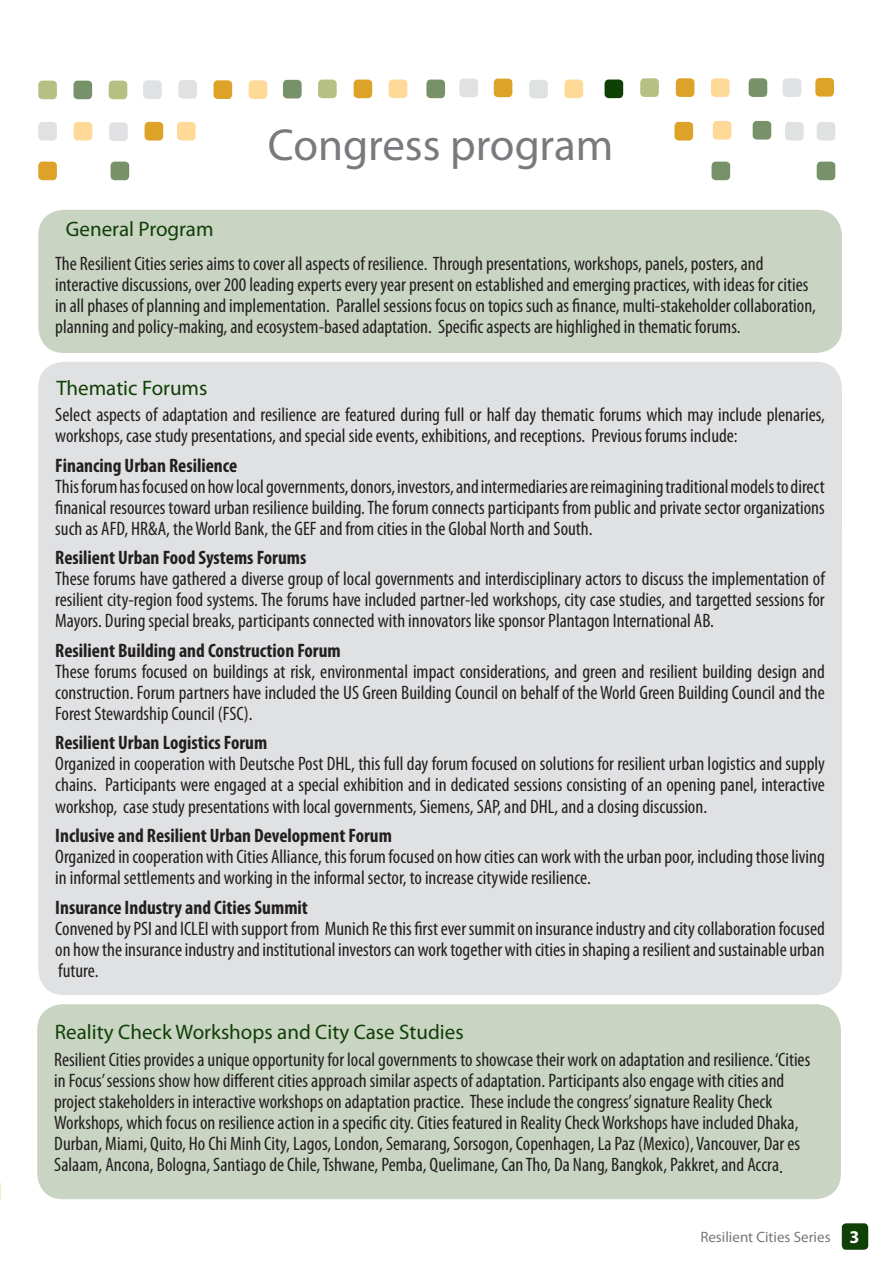
<style>
.page{position:relative;width:893px;height:1263px;background:#fff}
.page>*{position:absolute;margin:0;border:0;box-sizing:border-box;transform-origin:0 0}
.t1{font:45px "Myriad Pro";color:#787a7d}
.t2{font:21px "Myriad Pro";color:#0f4005}
.t3{font:condensed 19.5px/21px "Myriad Pro";color:#231f20;text-align:justify}
.t4{font:700 condensed 19.5px "Myriad Pro";color:#231f20}
.t5{font:15px "Myriad Pro";color:#76787b}
.s1{font-weight:700;font-size:18px;color:#fff}
</style>
<div class="page">
<div style="left:842px;top:1223px;width:26px;height:27px;background:#0f4005;border-radius:4px"></div>
<div style="left:38px;top:81px;width:19px;height:18px;background:#b6c082;border-radius:4px"></div>
<div style="left:38px;top:162px;width:19px;height:18px;background:#dca328;border-radius:4px"></div>
<div style="left:38px;top:122px;width:19px;height:18px;background:#e0e1e3;border-radius:4px"></div>
<div style="left:74px;top:81px;width:18px;height:18px;background:#779268;border-radius:4px"></div>
<div style="left:143px;top:80px;width:19px;height:19px;background:#e0e1e3;border-radius:4px"></div>
<div style="left:178px;top:80px;width:19px;height:19px;background:#e0e1e3;border-radius:4px"></div>
<div style="left:214px;top:80px;width:18px;height:19px;background:#dca328;border-radius:4px"></div>
<div style="left:249px;top:80px;width:18px;height:19px;background:#fed997;border-radius:4px"></div>
<div style="left:74px;top:122px;width:18px;height:19px;background:#fed997;border-radius:4px"></div>
<div style="left:109px;top:81px;width:18px;height:18px;background:#b6c082;border-radius:4px"></div>
<div style="left:283px;top:80px;width:19px;height:18px;background:#779268;border-radius:4px"></div>
<div style="left:318px;top:80px;width:19px;height:18px;background:#b6c082;border-radius:4px"></div>
<div style="left:354px;top:80px;width:18px;height:18px;background:#dca328;border-radius:4px"></div>
<div style="left:389px;top:80px;width:18px;height:18px;background:#fed997;border-radius:4px"></div>
<div style="left:426px;top:80px;width:19px;height:18px;background:#779268;border-radius:4px"></div>
<div style="left:459px;top:79px;width:19px;height:18px;background:#e0e1e3;border-radius:4px"></div>
<div style="left:494px;top:79px;width:18px;height:18px;background:#dca328;border-radius:4px"></div>
<div style="left:529px;top:80px;width:19px;height:18px;background:#e0e1e3;border-radius:4px"></div>
<div style="left:564px;top:80px;width:19px;height:18px;background:#fed997;border-radius:4px"></div>
<div style="left:605px;top:80px;width:18px;height:18px;background:#0f4005;border-radius:4px"></div>
<div style="left:111px;top:162px;width:18px;height:18px;background:#779268;border-radius:4px"></div>
<div style="left:640px;top:78px;width:19px;height:19px;background:#b6c082;border-radius:4px"></div>
<div style="left:676px;top:78px;width:18px;height:19px;background:#dca328;border-radius:4px"></div>
<div style="left:711px;top:78px;width:19px;height:19px;background:#fed997;border-radius:4px"></div>
<div style="left:749px;top:78px;width:18px;height:19px;background:#779268;border-radius:4px"></div>
<div style="left:783px;top:78px;width:18px;height:19px;background:#e0e1e3;border-radius:4px"></div>
<div style="left:109px;top:122px;width:19px;height:19px;background:#e0e1e3;border-radius:4px"></div>
<div style="left:145px;top:122px;width:18px;height:18px;background:#dca328;border-radius:4px"></div>
<div style="left:177px;top:122px;width:19px;height:18px;background:#fed997;border-radius:4px"></div>
<div style="left:674px;top:122px;width:19px;height:18px;background:#dca328;border-radius:4px"></div>
<div style="left:713px;top:121px;width:18px;height:19px;background:#fed997;border-radius:4px"></div>
<div style="left:753px;top:121px;width:18px;height:19px;background:#779268;border-radius:4px"></div>
<div style="left:785px;top:122px;width:19px;height:18px;background:#e0e1e3;border-radius:4px"></div>
<div style="left:711px;top:162px;width:19px;height:18px;background:#779268;border-radius:4px"></div>
<div style="left:815px;top:78px;width:19px;height:19px;background:#dca328;border-radius:4px"></div>
<div style="left:817px;top:162px;width:18px;height:18px;background:#779268;border-radius:4px"></div>
<div style="left:817px;top:122px;width:18px;height:19px;background:#e0e1e3;border-radius:4px"></div>
<svg style="left:0;top:1183px;width:1px;height:17px"></svg>
<div style="left:38px;top:210px;width:804px;height:143px;background:#c9d4c3;border-radius:26px"></div>
<div style="left:38px;top:362px;width:804px;height:633px;background:#e0e1e3;border-radius:26px"></div>
<div style="left:37px;top:1004px;width:804px;height:195px;background:#c9d4c3;border-radius:26px"></div>
<p class="t2" style="left:66px;top:216px;width:149px">General Program</p>
<h1 class="t1" style="left:268px;top:117px;width:347px">Congress program</h1>
<p class="t3" style="left:55px;top:253px;width:762px;text-align:left">The Resilient Cities series aims to cover all aspects of resilience. Through presentations, workshops, panels, posters, and interactive discussions, over 200 leading experts every year present on established and emerging practices, with ideas for cities in all phases of planning and implementation. Parallel sessions focus on topics such as finance, multi-stakeholder collaboration, planning and policy-making, and ecosystem-based adaptation. Specific aspects are highlighed in thematic forums.</p>
<p class="t2" style="left:56px;top:375px;width:153px">Thematic Forums</p>
<p class="t3" style="left:55px;top:404px;width:771px">Select aspects of adaptation and resilience are featured during full or half day thematic forums which may include plenaries, workshops, case study presentations, and special side events, exhibitions, and receptions. Previous forums include:</p>
<p class="t4" style="left:55px;top:453px;width:184px">Financing Urban Resilience</p>
<p class="t3" style="left:55px;top:475px;width:771px">This forum has focused on how local governments, donors, investors, and intermediaries are reimagining traditional models to direct finanical resources toward urban resilience building. The forum connects participants from public and private sector organizations such as AFD, HR&amp;A, the World Bank, the GEF and from cities in the Global North and South.</p>
<p class="t4" style="left:55px;top:545px;width:253px">Resilient Urban Food Systems Forums</p>
<p class="t3" style="left:55px;top:568px;width:771px">These forums have gathered a diverse group of local governments and interdisciplinary actors to discuss the implementation of resilient city-region food systems. The forums have included partner-led workshops, city case studies, and targetted sessions for Mayors. During special breaks, participants connected with innovators like sponsor Plantagon International AB.</p>
<p class="t4" style="left:55px;top:638px;width:287px">Resilient Building and Construction Forum</p>
<p class="t3" style="left:55px;top:660px;width:771px">These forums focused on buildings at risk, environmental impact considerations, and green and resilient building design and construction. Forum partners have included the US Green Building Council on behalf of the World Green Building Council and the Forest Stewardship Council (FSC).</p>
<p class="t4" style="left:55px;top:730px;width:214px">Resilient Urban Logistics Forum</p>
<p class="t3" style="left:55px;top:753px;width:771px">Organized in cooperation with Deutsche Post DHL, this full day forum focused on solutions for resilient urban logistics and supply chains. Participants were engaged at a special exhibition and in dedicated sessions consisting of an opening panel, interactive workshop, case study presentations with local governments, Siemens, SAP, and DHL, and a closing discussion.</p>
<p class="t4" style="left:55px;top:823px;width:338px">Inclusive and Resilient Urban Development Forum</p>
<p class="t3" style="left:55px;top:846px;width:771px">Organized in cooperation with Cities Alliance, this forum focused on how cities can work with the urban poor, including those living in informal settlements and working in the informal sector, to increase citywide resilience.</p>
<p class="t4" style="left:55px;top:895px;width:254px">Insurance Industry and Cities Summit</p>
<p class="t3" style="left:55px;top:917px;width:771px">Convened by PSI and ICLEI with support from Munich Re this first ever summit on insurance industry and city collaboration focused on how the insurance industry and institutional investors can work together with cities in shaping a resilient and sustainable urban future.</p>
<p class="t2" style="left:55px;top:1019px;width:410px">Reality Check Workshops and City Case Studies</p>
<p class="t3" style="left:54px;top:1049px;width:758px;text-align:left">Resilient Cities provides a unique opportunity for local governments to showcase their work on adaptation and resilience. ‘Cities in Focus’ sessions show how different cities approach similar aspects of adaptation. Participants also engage with cities and project stakeholders in interactive workshops on adaptation practice. These include the congress’ signature Reality Check Workshops, which focus on resilience action in a specific city. Cities featured in Reality Check Workshops have included Dhaka, Durban, Miami, Quito, Ho Chi Minh City, Lagos, London, Semarang, Sorsogon, Copenhagen, La Paz (Mexico), Vancouver, Dar es Salaam, Ancona, Bologna, Santiago de Chile, Tshwane, Pemba, Quelimane, Can Tho, Da Nang, Bangkok, Pakkret, and Accra.</p>
<p class="t5" style="left:700px;top:1228px;width:160px">Resilient Cities Series <span class="s1">3</span></p>
</div>
